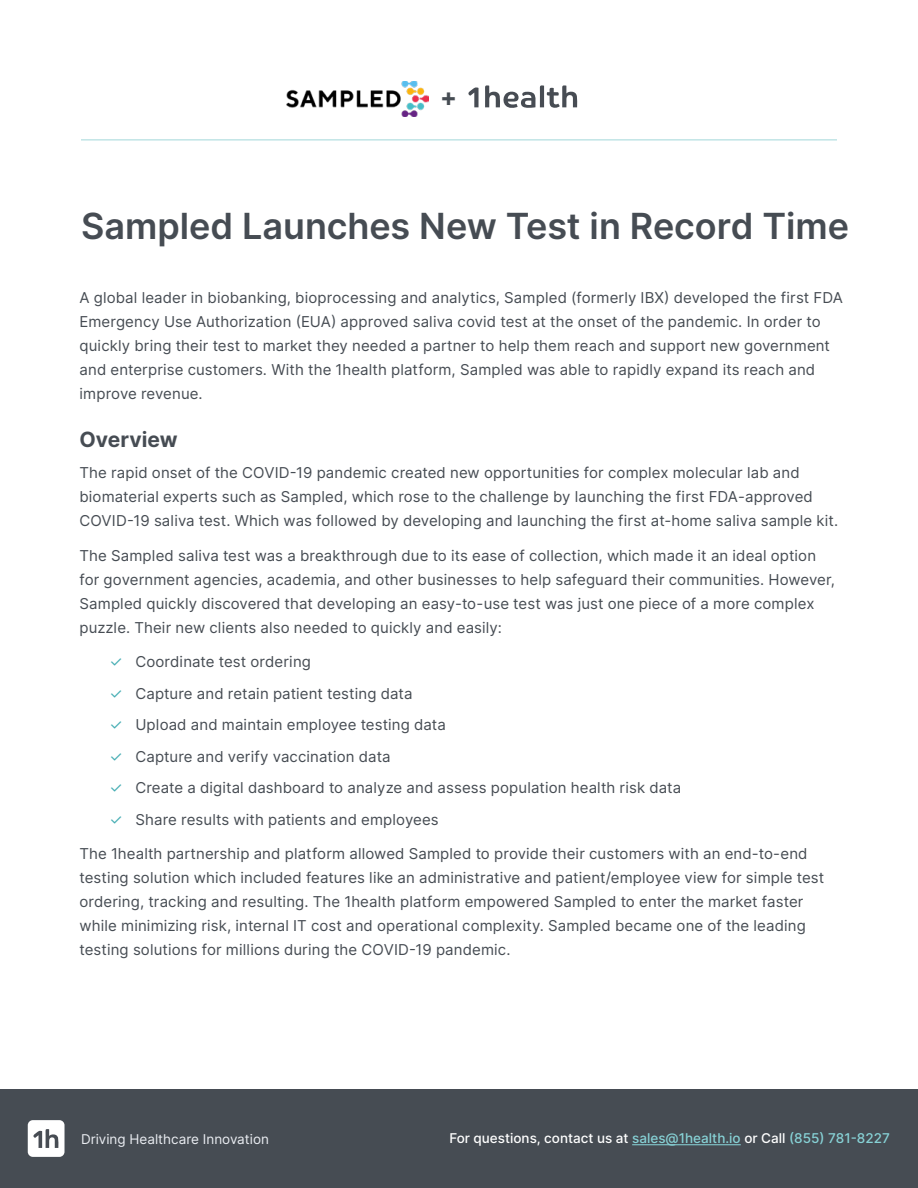
<style>
.page{position:relative;width:918px;height:1188px;background:#fff}
.page>*{position:absolute;margin:0;border:0;box-sizing:border-box;transform-origin:0 0}
.t1{font:600 36px "Inter";letter-spacing:-.005em;color:#464c53}
.t2{font:700 25.05px "Inter";color:#464c53}
.t3{font:700 21px "Inter";color:#464c53}
.t4{font:15px/24px "Inter";letter-spacing:.01em;color:#464c53}
.t5{font:500 13.5px "Inter";color:#fff}
.t6{font:13.5px "Inter";color:#eaedf2}
.s1{color:#44adb3}
.s2{color:#87d2d6}
</style>
<div class="page">
<div style="left:0;top:1089px;width:918px;height:99px;background:#464c53"></div>
<div style="left:28px;top:1120px;width:36px;height:37px;background:#fff;border-radius:5px"></div>
<svg style="left:33px;top:1129px;width:26px;height:19px"></svg>
<hr style="left:632px;top:1144px;width:109px;height:1px;background:#87d2d6">
<hr style="left:81px;top:139px;width:756px;height:2px;background:#c1e4e6">
<svg style="left:468px;top:87px;width:11px;height:20px"></svg>
<svg style="left:485px;top:85px;width:93px;height:23px"></svg>
<img style="left:286px;top:81px;width:142px;height:36px">
<h2 class="t2" style="left:440px;top:79px;width:18px">+</h2>
<h1 class="t1" style="left:81px;top:200px;width:770px">Sampled Launches New Test in Record Time</h1>
<p class="t4" style="left:80px;top:285px;width:765px">A global leader in biobanking, bioprocessing and analytics, Sampled (formerly IBX) developed the first FDA Emergency Use Authorization (EUA) approved saliva covid test at the onset of the pandemic. In order to quickly bring their test to market they needed a partner to help them reach and support new government and enterprise customers. With the 1health platform, Sampled was able to rapidly expand its reach and improve revenue.</p>
<h3 class="t3" style="left:80px;top:424px;width:100px">Overview</h3>
<p class="t4" style="left:80px;top:461px;width:760px">The rapid onset of the COVID-19 pandemic created new opportunities for complex molecular lab and biomaterial experts such as Sampled, which rose to the challenge by launching the first FDA-approved<br>COVID-19 saliva test. Which was followed by developing and launching the first at-home saliva sample kit.</p>
<p class="t4" style="left:80px;top:543px;width:757px">The Sampled saliva test was a breakthrough due to its ease of collection, which made it an ideal option for government agencies, academia, and other businesses to help safeguard their communities. However, Sampled quickly discovered that developing an easy-to-use test was just one piece of a more complex puzzle. Their new clients also needed to quickly and easily:</p>
<p class="t4" style="left:110px;top:650px;width:203px"><span class="s1">✓</span> Coordinate test ordering</p>
<p class="t4" style="left:110px;top:681px;width:305px"><span class="s1">✓</span> Capture and retain patient testing data</p>
<p class="t4" style="left:110px;top:713px;width:338px"><span class="s1">✓</span> Upload and maintain employee testing data</p>
<p class="t4" style="left:110px;top:744px;width:283px"><span class="s1">✓</span> Capture and verify vaccination data</p>
<p class="t4" style="left:110px;top:776px;width:573px"><span class="s1">✓</span> Create a digital dashboard to analyze and assess population health risk data</p>
<p class="t4" style="left:110px;top:807px;width:331px"><span class="s1">✓</span> Share results with patients and employees</p>
<p class="t4" style="left:80px;top:842px;width:746px">The 1health partnership and platform allowed Sampled to provide their customers with an end-to-end testing solution which included features like an administrative and patient/employee view for simple test ordering, tracking and resulting. The 1health platform empowered Sampled to enter the market faster while minimizing risk, internal IT cost and operational complexity. Sampled became one of the leading testing solutions for millions during the COVID-19 pandemic.</p>
<p class="t6" style="left:81px;top:1129px;width:190px">Driving Healthcare Innovation</p>
<p class="t5" style="left:449px;top:1128px;width:442px">For questions, contact us at <span class="s2">sales@1health.io</span> or Call <span class="s2">(855) 781-8227</span></p>
</div>
